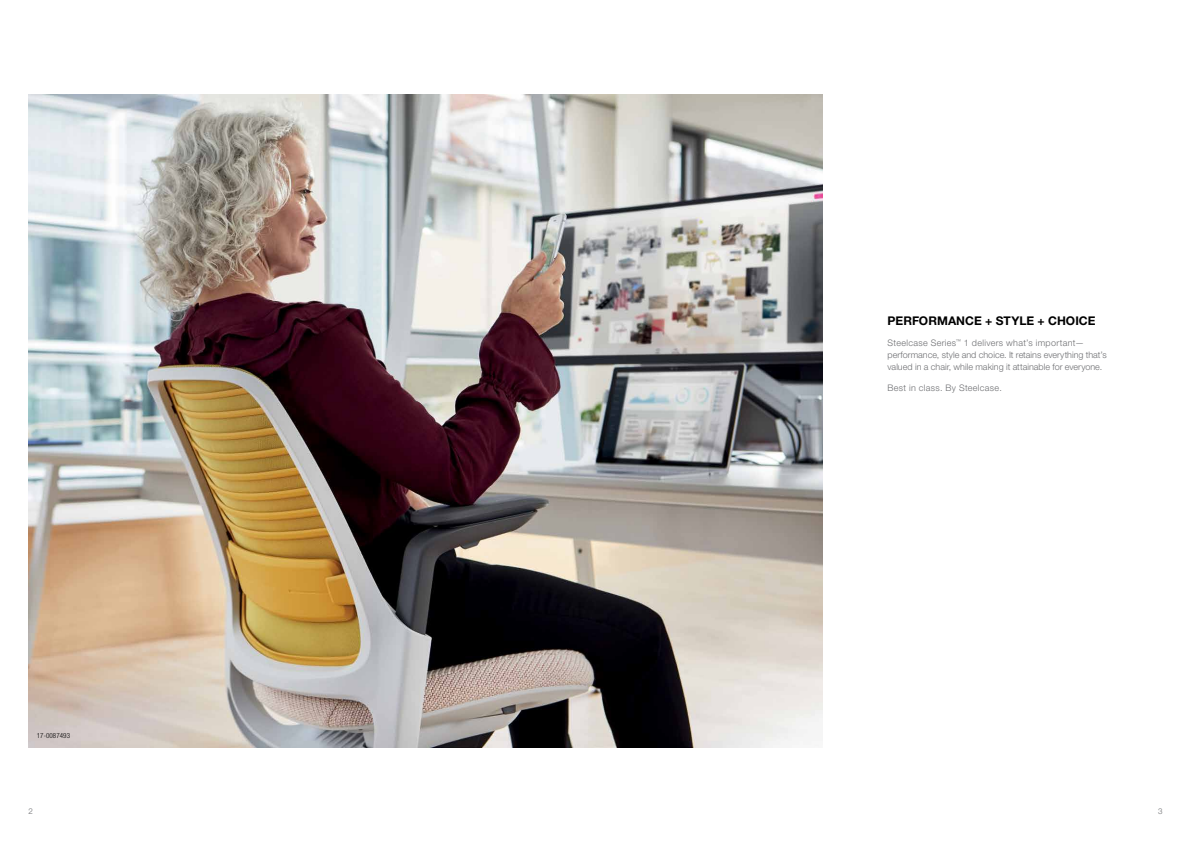
<style>
.page{position:relative;width:1191px;height:842px;background:#fff}
.page>*{position:absolute;margin:0;border:0;box-sizing:border-box;transform-origin:0 0}
.t1{font:700 12px "Helvetica Neue LT Pro";color:#000}
.t2{font:300 9px/12px "Helvetica Neue LT Pro";letter-spacing:.005em;color:#6d6e71}
.t3{font:300 9px "Helvetica Neue LT Pro";letter-spacing:.035em;color:#6d6e71}
.t4{font:300 8px "Helvetica Neue LT Pro";color:#6d6e71}
.t5{font:300 condensed 7px "Helvetica Neue LT Pro";letter-spacing:.01em;color:#000}
</style>
<div class="page">
<img style="left:28px;top:95px;width:794px;height:652px">
<p class="t5" style="left:37px;top:731px;width:35px">17-0087493</p>
<h1 class="t1" style="left:887px;top:314px;width:209px">PERFORMANCE + STYLE + CHOICE</h1>
<p class="t2" style="left:887px;top:337px;width:221px">Steelcase Series<sup>™</sup> 1 delivers what’s important— performance, style and choice. It retains everything that’s valued in a chair, while making it attainable for everyone.</p>
<p class="t3" style="left:887px;top:383px;width:116px">Best in class. By Steelcase.</p>
<p class="t4" style="left:28px;top:806px;width:6px">2</p>
<p class="t4" style="left:1158px;top:806px;width:6px">3</p>
</div>
